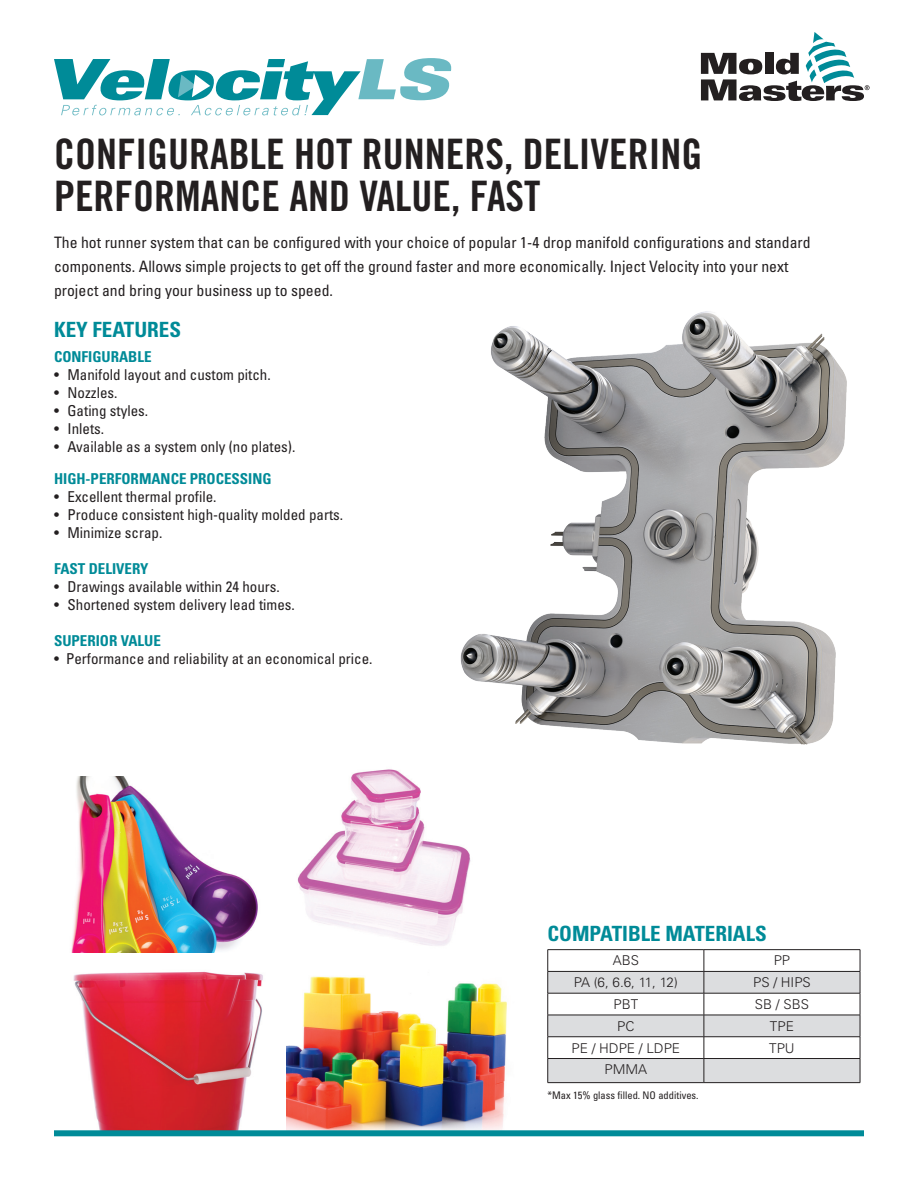
<style>
.page{position:relative;width:918px;height:1188px;background:#fff}
.page>*{position:absolute;margin:0;border:0;box-sizing:border-box;transform-origin:0 0}
.t1{font:42px/42px "Trade Gothic LT Std Bd Cn 20";color:#231f20}
.t2{font:700 condensed 21px "Univers LT Std";color:#008b98}
.t3{font:condensed 15.75px/24px "Univers LT Std";color:#231f20}
.t4{font:condensed 15px "Univers LT Std";color:#231f20}
.t5{font:700 condensed 15px "Univers LT Std";color:#008b98}
.t6{font:300 13.5px "Univers LT Std";color:#231f20}
.t7{font:condensed 10.5px "Univers LT Std";color:#231f20}
</style>
<div class="page">
<svg style="left:701px;top:32px;width:169px;height:69px"></svg>
<img style="left:287px;top:976px;width:220px;height:154px">
<img style="left:73px;top:971px;width:190px;height:159px">
<img style="left:297px;top:769px;width:174px;height:177px">
<img style="left:71px;top:777px;width:187px;height:176px">
<div style="left:54px;top:1130px;width:810px;height:6px;background:#008b98"></div>
<img style="left:460px;top:311px;width:387px;height:434px">
<svg style="left:54px;top:58px;width:398px;height:57px"></svg>
<hr style="left:548px;top:949px;width:156px;height:1px;background:#231f20">
<hr style="left:704px;top:949px;width:156px;height:1px;background:#231f20">
<svg style="left:547px;top:950px;width:314px;height:133px"></svg>
<hr style="left:704px;top:1058px;width:156px;height:1px;background:#231f20">
<hr style="left:548px;top:1082px;width:156px;height:1px;background:#231f20">
<hr style="left:704px;top:1082px;width:156px;height:1px;background:#231f20">
<h1 class="t1" style="left:54px;top:132px;width:650px">CONFIGURABLE HOT RUNNERS, DELIVERING<br>PERFORMANCE AND VALUE, FAST</h1>
<p class="t3" style="left:54px;top:230px;width:758px">The hot runner system that can be configured with your choice of popular 1-4 drop manifold configurations and standard components. Allows simple projects to get off the ground faster and more economically. Inject Velocity into your next project and bring your business up to speed.</p>
<h2 class="t2" style="left:54px;top:317px;width:129px">KEY FEATURES</h2>
<p class="t5" style="left:54px;top:348px;width:99px">CONFIGURABLE</p>
<p class="t4" style="left:54px;top:365px;width:218px">• Manifold layout and custom pitch.</p>
<p class="t4" style="left:54px;top:383px;width:65px">• Nozzles.</p>
<p class="t4" style="left:54px;top:401px;width:96px">• Gating styles.</p>
<p class="t4" style="left:54px;top:419px;width:52px">• Inlets.</p>
<p class="t4" style="left:54px;top:437px;width:243px">• Available as a system only (no plates).</p>
<p class="t5" style="left:54px;top:469px;width:219px">HIGH-PERFORMANCE PROCESSING</p>
<p class="t4" style="left:54px;top:487px;width:164px">• Excellent thermal profile.</p>
<p class="t4" style="left:54px;top:505px;width:291px">• Produce consistent high-quality molded parts.</p>
<p class="t4" style="left:54px;top:523px;width:110px">• Minimize scrap.</p>
<p class="t5" style="left:54px;top:559px;width:96px">FAST DELIVERY</p>
<p class="t4" style="left:54px;top:577px;width:227px">• Drawings available within 24 hours.</p>
<p class="t4" style="left:54px;top:595px;width:242px">• Shortened system delivery lead times.</p>
<p class="t5" style="left:54px;top:631px;width:108px">SUPERIOR VALUE</p>
<p class="t4" style="left:54px;top:649px;width:320px">• Performance and reliability at an economical price.</p>
<h2 class="t2" style="left:548px;top:920px;width:221px">COMPATIBLE MATERIALS</h2>
<p class="t6" style="left:613px;top:953px;width:28px">ABS</p>
<p class="t6" style="left:774px;top:953px;width:18px">PP</p>
<p class="t6" style="left:574px;top:974px;width:106px">PA (6, 6.6, 11, 12)</p>
<p class="t6" style="left:753px;top:974px;width:59px">PS / HIPS</p>
<p class="t6" style="left:613px;top:996px;width:26px">PBT</p>
<p class="t6" style="left:755px;top:996px;width:56px">SB / SBS</p>
<p class="t6" style="left:617px;top:1018px;width:19px">PC</p>
<p class="t6" style="left:770px;top:1018px;width:26px">TPE</p>
<p class="t6" style="left:571px;top:1040px;width:110px">PE / HDPE / LDPE</p>
<p class="t6" style="left:769px;top:1040px;width:27px">TPU</p>
<p class="t6" style="left:604px;top:1061px;width:44px">PMMA</p>
<p class="t7" style="left:548px;top:1089px;width:153px">*Max 15% glass filled. NO additives.</p>
</div>
